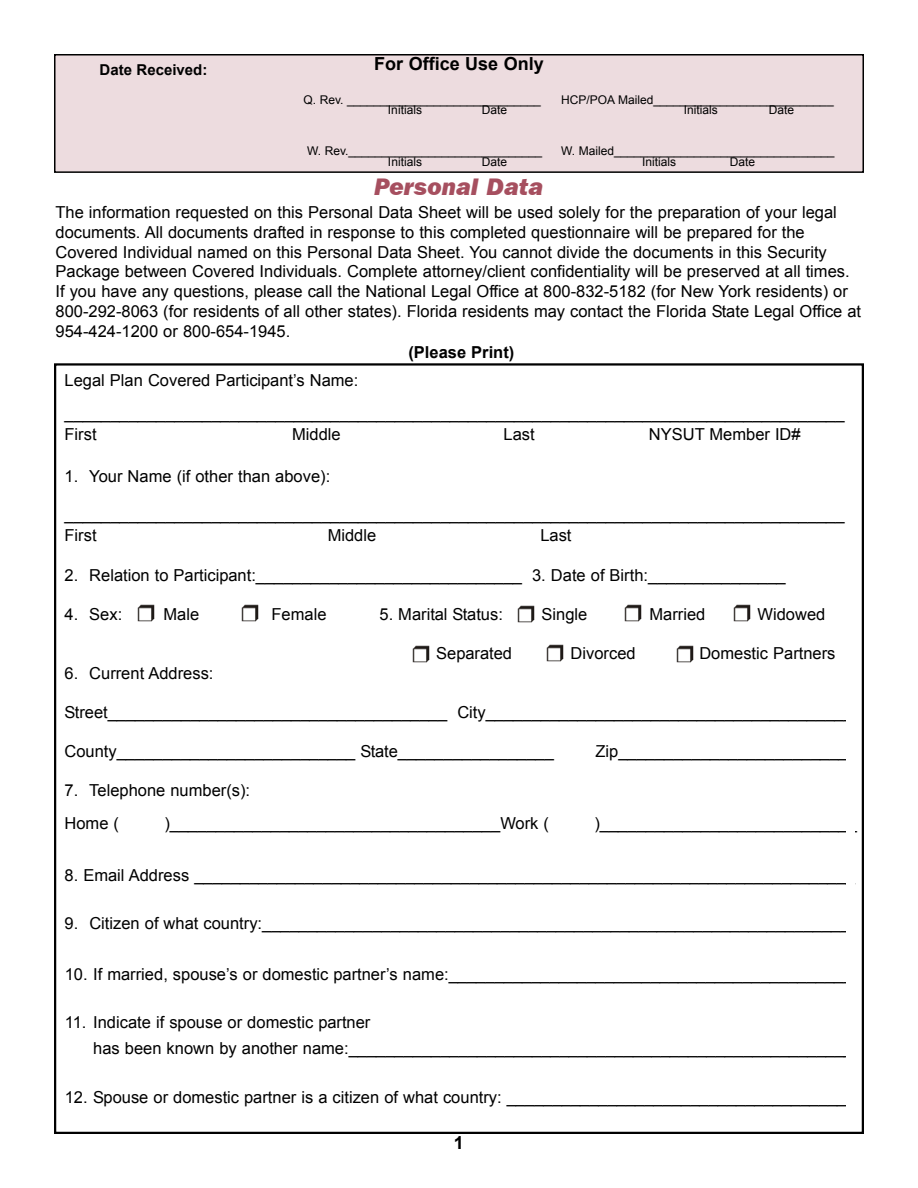
<style>
.page{position:relative;width:918px;height:1188px;background:#fff}
.page>*{position:absolute;margin:0;border:0;box-sizing:border-box;transform-origin:0 0}
.t1{font:italic 800 24px "Franklin Gothic IT Cby BT";color:#a64f5f}
.t2{font:700 18px "Arial";color:#000}
.t3{font:16.5px/19.8px "Arial";color:#000}
.t4{font:700 16.5px "Arial";color:#000}
.t5{font:700 15px "Arial";color:#000}
.t6{font:12px "Arial";color:#000}
</style>
<div class="page">
<div style="left:55px;top:55px;width:808px;height:117px;background:#eddcdf"></div>
<div style="left:54px;top:54px;width:810px;height:119px;border:2px solid #000"></div>
<img style="left:676px;top:645px;width:17px;height:17px">
<img style="left:547px;top:645px;width:17px;height:17px">
<img style="left:517px;top:605px;width:18px;height:17px">
<img style="left:625px;top:604px;width:17px;height:17px">
<img style="left:412px;top:645px;width:17px;height:17px">
<img style="left:138px;top:604px;width:17px;height:17px">
<img style="left:241px;top:604px;width:17px;height:17px">
<img style="left:734px;top:605px;width:17px;height:17px">
<p class="t5" style="left:100px;top:62px;width:109px">Date Received:</p>
<p class="t2" style="left:374px;top:54px;width:171px">For Office Use Only</p>
<p class="t6" style="left:303px;top:93px;width:239px">Q. Rev. _____________________________</p>
<p class="t6" style="left:561px;top:93px;width:274px">HCP/POA Mailed___________________________</p>
<p class="t6" style="left:388px;top:103px;width:36px">Initials</p>
<p class="t6" style="left:482px;top:103px;width:27px">Date</p>
<p class="t6" style="left:684px;top:103px;width:36px">Initials</p>
<p class="t6" style="left:769px;top:103px;width:27px">Date</p>
<p class="t6" style="left:307px;top:144px;width:236px">W. Rev._____________________________</p>
<p class="t6" style="left:561px;top:144px;width:275px">W. Mailed_________________________________</p>
<p class="t6" style="left:388px;top:155px;width:36px">Initials</p>
<p class="t6" style="left:482px;top:155px;width:27px">Date</p>
<p class="t6" style="left:642px;top:155px;width:36px">Initials</p>
<p class="t6" style="left:730px;top:155px;width:27px">Date</p>
<h1 class="t1" style="left:375px;top:172px;width:170px">Personal Data</h1>
<p class="t3" style="left:55px;top:202px;width:807px">The information requested on this Personal Data Sheet will be used solely for the preparation of your legal documents. All documents drafted in response to this completed questionnaire will be prepared for the Covered Individual named on this Personal Data Sheet. You cannot divide the documents in this Security Package between Covered Individuals. Complete attorney/client confidentiality will be preserved at all times.<br>If you have any questions, please call the National Legal Office at 800-832-5182 (for New York residents) or 800-292-8063 (for residents of all other states). Florida residents may contact the Florida State Legal Office at 954-424-1200 or 800-654-1945.</p>
<p class="t4" style="left:408px;top:343px;width:107px">(Please Print)</p>
<p class="t3" style="left:65px;top:364px;width:782px;line-height:33px">Legal Plan Covered Participant’s Name: _____________________________________________________________________________________</p>
<p class="t3" style="left:65px;top:424px;width:34px">First</p>
<p class="t3" style="left:292px;top:424px;width:50px">Middle</p>
<p class="t3" style="left:504px;top:424px;width:33px">Last</p>
<p class="t3" style="left:649px;top:424px;width:153px">NYSUT Member ID#</p>
<p class="t3" style="left:65px;top:466px;width:267px">1. Your Name (if other than above):</p>
<p class="t3" style="left:65px;top:503px;width:782px;line-height:21px">_____________________________________________________________________________________<br>First</p>
<p class="t3" style="left:328px;top:525px;width:50px">Middle</p>
<p class="t3" style="left:540px;top:525px;width:33px">Last</p>
<p class="t3" style="left:65px;top:565px;width:723px">2. Relation to Participant:_____________________________ 3. Date of Birth:_______________</p>
<p class="t3" style="left:65px;top:604px;width:59px">4. Sex:</p>
<p class="t3" style="left:163px;top:604px;width:37px">Male</p>
<p class="t3" style="left:271px;top:604px;width:57px">Female</p>
<p class="t3" style="left:379px;top:604px;width:125px">5. Marital Status:</p>
<p class="t3" style="left:541px;top:604px;width:47px">Single</p>
<p class="t3" style="left:649px;top:604px;width:57px">Married</p>
<p class="t3" style="left:757px;top:604px;width:69px">Widowed</p>
<p class="t3" style="left:436px;top:643px;width:77px">Separated</p>
<p class="t3" style="left:571px;top:643px;width:67px">Divorced</p>
<p class="t3" style="left:699px;top:643px;width:138px">Domestic Partners</p>
<p class="t3" style="left:65px;top:663px;width:150px">6. Current Address:</p>
<p class="t3" style="left:65px;top:702px;width:790px">Street_____________________________________ City________________________________________</p>
<p class="t3" style="left:65px;top:741px;width:491px">County__________________________ State_________________</p>
<p class="t3" style="left:596px;top:741px;width:254px">Zip_________________________</p>
<p class="t3" style="left:65px;top:773px;width:187px;line-height:33px">7. Telephone number(s):<br>Home (</p>
<p class="t3" style="left:164px;top:813px;width:386px">)____________________________________Work (</p>
<p class="t3" style="left:594px;top:813px;width:264px">)____________________________</p>
<p class="t3" style="left:65px;top:865px;width:792px">8. Email Address ________________________________________________________________________</p>
<p class="t3" style="left:65px;top:913px;width:786px">9. Citizen of what country:________________________________________________________________</p>
<p class="t3" style="left:65px;top:964px;width:789px">10. If married, spouse’s or domestic partner’s name:____________________________________________</p>
<p class="t3" style="left:93px;top:1010px;width:762px;line-height:25.5px;text-indent:-29px">11. Indicate if spouse or domestic partner<br>has been known by another name:_______________________________________________________</p>
<p class="t3" style="left:65px;top:1088px;width:783px">12. Spouse or domestic partner is a citizen of what country: _____________________________________</p>
<p class="t2" style="left:454px;top:1132px;width:12px">1</p>
</div>
